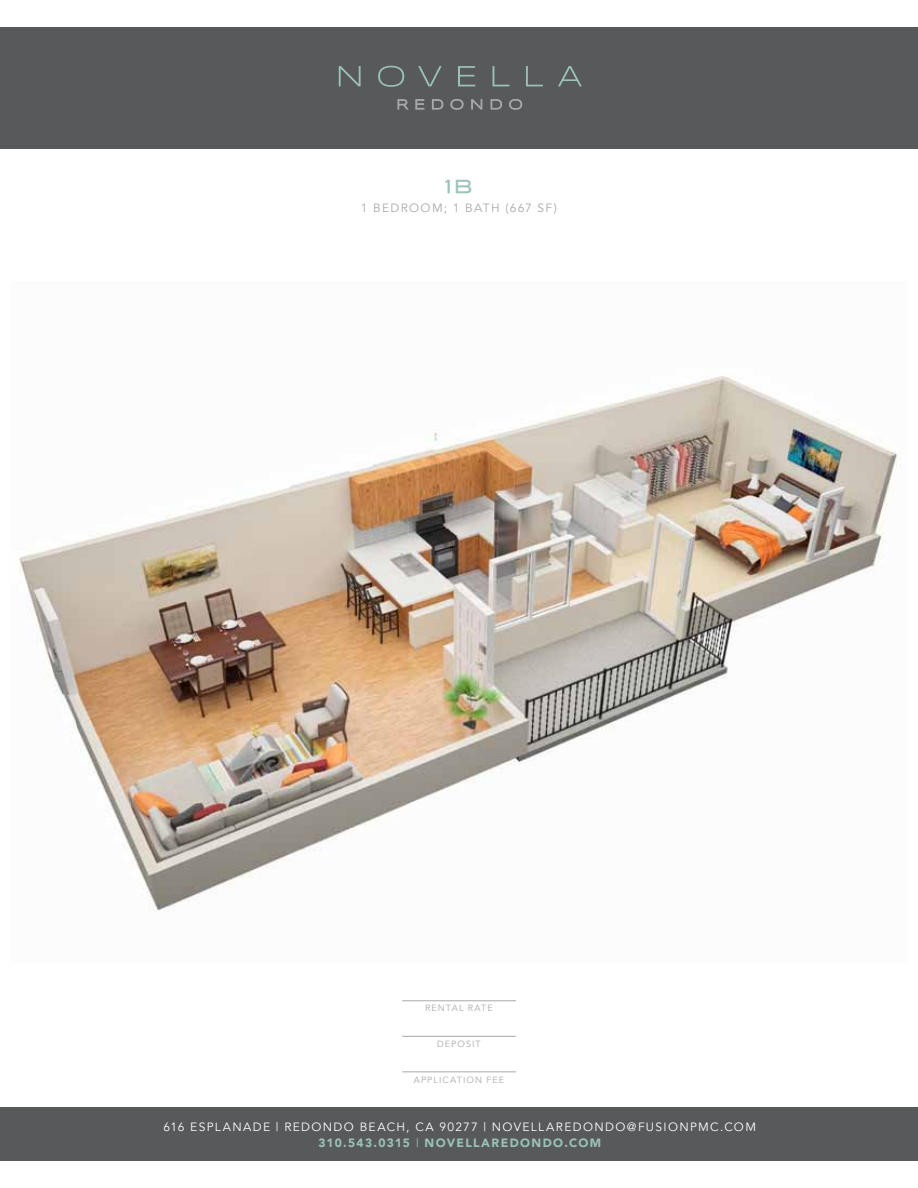
<style>
.page{position:relative;width:918px;height:1188px;background:#fff}
.page>*{position:absolute;margin:0;border:0;box-sizing:border-box;transform-origin:0 0}
.t1{font:18px "Blair Md ITCTT Medium";color:#9ac2b9}
.t2{font:12px/16.5px "Avenir";letter-spacing:.115em;color:#fff;text-align:center}
.t3{font:12px "Avenir";letter-spacing:.11em;color:#a7a9ac}
.t4{font:9px "Avenir";letter-spacing:.12em;color:#a7a9ac}
.s1{font-weight:900;color:#9ac2b9}
.s2{color:#9ac2b9}
</style>
<div class="page">
<div style="left:0;top:27px;width:918px;height:121px;background:#58595b"></div>
<div style="left:0;top:1107px;width:918px;height:54px;background:#58595b"></div>
<svg style="left:339px;top:66px;width:22px;height:20px"></svg>
<svg style="left:378px;top:66px;width:26px;height:21px"></svg>
<svg style="left:418px;top:66px;width:24px;height:20px"></svg>
<svg style="left:458px;top:66px;width:17px;height:20px"></svg>
<svg style="left:493px;top:66px;width:16px;height:20px"></svg>
<svg style="left:526px;top:66px;width:17px;height:20px"></svg>
<svg style="left:558px;top:66px;width:24px;height:20px"></svg>
<svg style="left:397px;top:99px;width:12px;height:11px"></svg>
<svg style="left:415px;top:99px;width:9px;height:11px"></svg>
<svg style="left:432px;top:99px;width:11px;height:11px"></svg>
<svg style="left:450px;top:99px;width:14px;height:11px"></svg>
<svg style="left:471px;top:99px;width:11px;height:11px"></svg>
<svg style="left:491px;top:99px;width:11px;height:11px"></svg>
<svg style="left:509px;top:99px;width:13px;height:11px"></svg>
<hr style="left:402px;top:1000px;width:114px;height:1px;background:#a7a9ac">
<hr style="left:402px;top:1036px;width:114px;height:1px;background:#a7a9ac">
<hr style="left:402px;top:1071px;width:114px;height:1px;background:#a7a9ac">
<img style="left:19px;top:376px;width:879px;height:535px">
<h1 class="t1" style="left:445px;top:175px;width:29px">1B</h1>
<p class="t3" style="left:361px;top:200px;width:198px">1 BEDROOM; 1 BATH (667 SF)</p>
<p class="t4" style="left:425px;top:1002px;width:69px">RENTAL RATE</p>
<p class="t4" style="left:437px;top:1038px;width:45px">DEPOSIT</p>
<p class="t4" style="left:414px;top:1074px;width:92px">APPLICATION FEE</p>
<p class="t2" style="left:163px;top:1119px;width:594px">616 ESPLANADE | REDONDO BEACH, CA 90277 | NOVELLAREDONDO@FUSIONPMC.COM<br><span class="s1">310.543.0315</span> <span class="s2">|</span> <span class="s1">NOVELLAREDONDO.COM</span></p>
</div>
